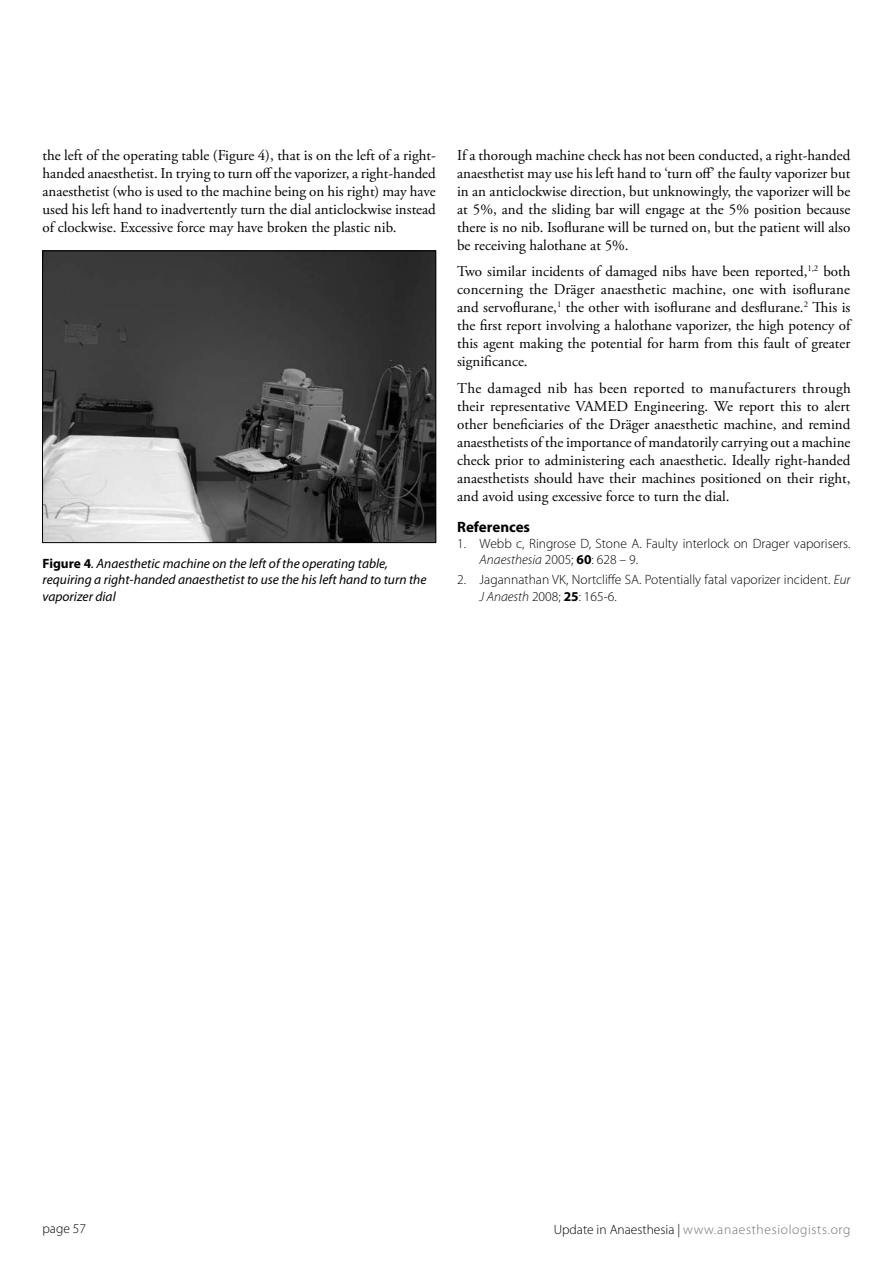
<style>
.page{position:relative;width:893px;height:1263px;background:#fff}
.page>*{position:absolute;margin:0;border:0;box-sizing:border-box;transform-origin:0 0}
.t1{font:15px/18px "Adobe Garamond Pro";color:#000;text-align:justify}
.t2{font:700 15px "Myriad Pro";color:#000}
.t3{font:300 13.5px/16.2px "Myriad Pro";color:#000}
.t4{font:italic 13.5px/16.2px "Myriad Pro";color:#000}
.t5{font:300 13.5px "Myriad Pro";letter-spacing:.05em;color:#6d6f71}
.s1{font-style:italic}
.s2{font-weight:700}
.s3{font-weight:700;font-style:normal}
.s4{color:#000}
</style>
<div class="page">
<img style="left:44px;top:252px;width:390px;height:289px">
<div style="left:42px;top:250px;width:394px;height:293px;border:1px solid #000"></div>
<p class="t1" style="left:43px;top:146px;width:395px">the left of the operating table (Figure 4), that is on the left of a right&shy;handed anaesthetist. In trying to turn off the vaporizer, a right-handed anaesthetist (who is used to the machine being on his right) may have used his left hand to inadvertently turn the dial anticlockwise instead of clockwise. Excessive force may have broken the plastic nib.</p>
<p class="t1" style="left:457px;top:146px;width:395px">If a thorough machine check has not been conducted, a right-handed anaesthetist may use his left hand to ‘turn off’ the faulty vaporizer but in an anticlockwise direction, but unknowingly, the vaporizer will be at 5%, and the sliding bar will engage at the 5% position because there is no nib. Isoflurane will be turned on, but the patient will also be receiving halothane at 5%.</p>
<p class="t1" style="left:457px;top:263px;width:395px">Two similar incidents of damaged nibs have been reported,<sup>1,2</sup> both concerning the Dräger anaesthetic machine, one with isoflurane and servoflurane,<sup>1</sup> the other with isoflurane and desflurane.<sup>2</sup> This is the first report involving a halothane vaporizer, the high potency of this agent making the potential for harm from this fault of greater significance.</p>
<p class="t1" style="left:457px;top:379px;width:395px">The damaged nib has been reported to manufacturers through their representative VAMED Engineering. We report this to alert other beneficiaries of the Dräger anaesthetic machine, and remind anaesthetists of the importance of mandatorily carrying out a machine check prior to administering each anaesthetic. Ideally right-handed anaesthetists should have their machines positioned on their right, and avoid using excessive force to turn the dial.</p>
<p class="t2" style="left:457px;top:517px;width:75px">References</p>
<p class="t3" style="left:480px;top:535px;width:372px;text-indent:-22px">1. Webb c, Ringrose D, Stone A. Faulty interlock on Drager vaporisers.<br><span class="s1">Anaesthesia</span> 2005; <span class="s2">60</span>: 628 – 9.</p>
<p class="t3" style="left:480px;top:572px;width:372px;text-indent:-23px">2. Jagannathan VK, Nortcliffe SA. Potentially fatal vaporizer incident. <span class="s1">Eur<br>J Anaesth</span> 2008; <span class="s2">25</span>: 165-6.</p>
<p class="t4" style="left:43px;top:555px;width:386px"><span class="s3">Figure 4</span>. Anaesthetic machine on the left of the operating table, requiring a right-handed anaesthetist to use the his left hand to turn the vaporizer dial</p>
<p class="t3" style="left:43px;top:1221px;width:45px">page 57</p>
<p class="t5" style="left:554px;top:1221px;width:298px"><span class="s4">Update in Anaesthesia |</span> www.anaesthesiologists.org</p>
</div>
